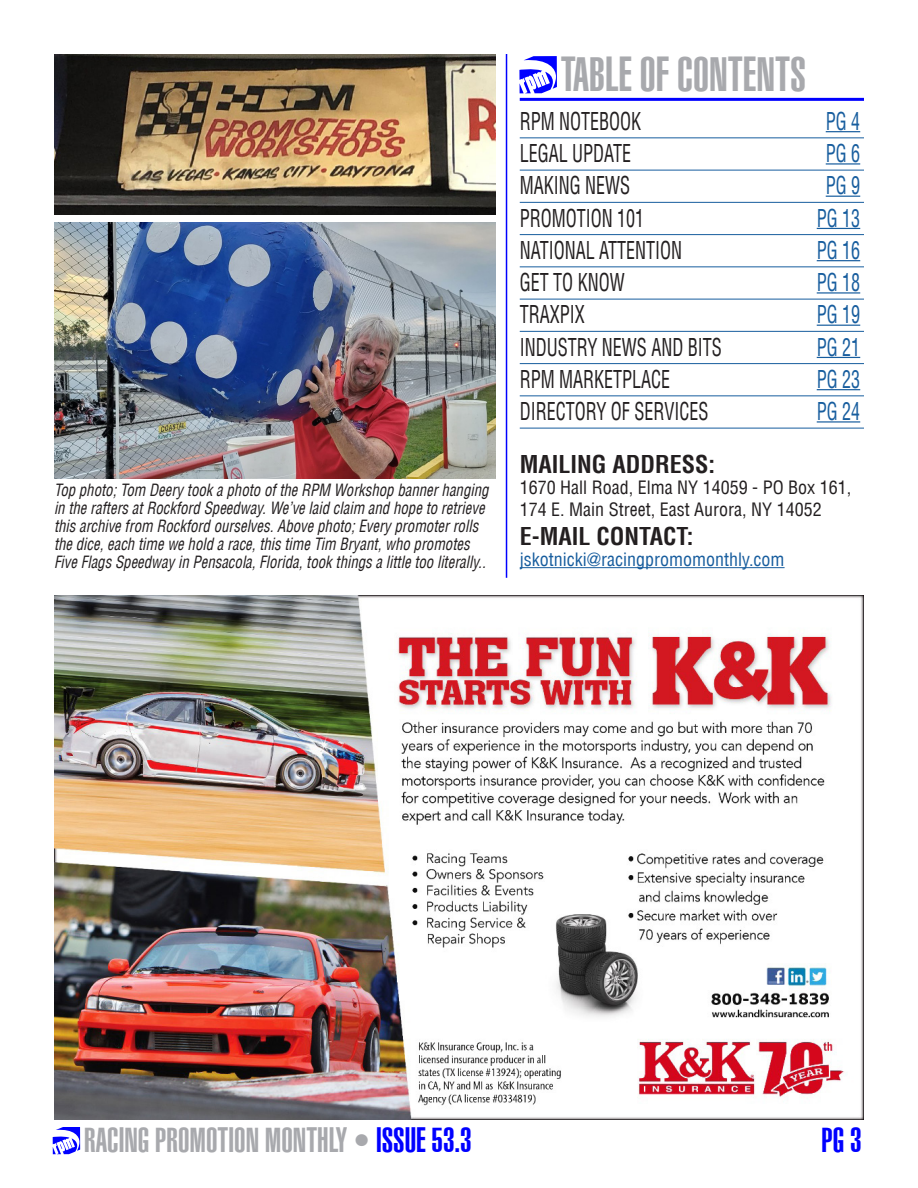
<style>
.page{position:relative;width:918px;height:1188px;background:#fff}
.page>*{position:absolute;margin:0;border:0;box-sizing:border-box;transform-origin:0 0}
.HEADER_TEXT{font:900 extra-condensed 48px "Helvetica";color:#a8a9ad}
.t1{font:900 extra-condensed 34.5px "Helvetica";color:#a8a9ad}
.t2{font:900 extra-condensed 34.5px "Helvetica";color:#00f}
.t3{font:condensed 24px "Helvetica";color:#231f20;scale:.75 1}
.t4{font:condensed 24px "Helvetica";color:#175d9e;scale:.75 1}
.Paragraph_Style_2{font:700 condensed 24px "Helvetica";color:#231f20}
.t5{font:condensed 18px/21.6px "Helvetica";color:#231f20}
.t6{font:condensed 18px "Helvetica";color:#175d9e}
.CAPTION_NEW{font:italic condensed 16.5px/18px "Helvetica";color:#231f20;scale:.9 1}
.s1{color:#00f}
</style>
<div class="page">
<svg style="left:53px;top:1127px;width:27px;height:27px"></svg>
<img style="left:54px;top:596px;width:810px;height:524px">
<hr style="left:520px;top:137px;width:344px;height:1px;background:#175d9e">
<hr style="left:826px;top:131px;width:34px;height:1px;background:#175d9e">
<hr style="left:520px;top:170px;width:344px;height:1px;background:#175d9e">
<hr style="left:826px;top:163px;width:34px;height:2px;background:#175d9e">
<hr style="left:520px;top:202px;width:344px;height:1px;background:#175d9e">
<hr style="left:826px;top:196px;width:34px;height:1px;background:#175d9e">
<hr style="left:520px;top:234px;width:344px;height:1px;background:#175d9e">
<hr style="left:817px;top:228px;width:43px;height:1px;background:#175d9e">
<hr style="left:520px;top:266px;width:344px;height:1px;background:#175d9e">
<hr style="left:817px;top:260px;width:43px;height:1px;background:#175d9e">
<hr style="left:520px;top:299px;width:344px;height:1px;background:#175d9e">
<hr style="left:817px;top:292px;width:43px;height:2px;background:#175d9e">
<hr style="left:520px;top:331px;width:344px;height:1px;background:#175d9e">
<hr style="left:817px;top:325px;width:43px;height:1px;background:#175d9e">
<hr style="left:520px;top:363px;width:344px;height:1px;background:#175d9e">
<hr style="left:817px;top:357px;width:43px;height:1px;background:#175d9e">
<hr style="left:520px;top:395px;width:344px;height:1px;background:#175d9e">
<hr style="left:817px;top:389px;width:43px;height:1px;background:#175d9e">
<hr style="left:520px;top:428px;width:344px;height:1px;background:#175d9e">
<hr style="left:817px;top:421px;width:43px;height:2px;background:#175d9e">
<img style="left:54px;top:54px;width:442px;height:161px">
<svg style="left:520px;top:57px;width:37px;height:36px"></svg>
<hr style="left:520px;top:98px;width:344px;height:3px;background:#00f">
<hr style="left:506px;top:54px;width:1px;height:524px;background:#00f">
<hr style="left:520px;top:567px;width:265px;height:1px;background:#175d9e">
<img style="left:54px;top:222px;width:442px;height:256px">
<p class="HEADER_TEXT" style="left:561px;top:53px;width:247px">TABLE OF CONTENTS</p>
<p class="CAPTION_NEW" style="left:54px;top:482px;width:484px">Top photo; Tom Deery took a photo of the RPM Workshop banner hanging in the rafters at Rockford Speedway. We’ve laid claim and hope to retrieve this archive from Rockford ourselves. Above photo; Every promoter rolls the dice, each time we hold a race, this time Tim Bryant, who promotes Five Flags Speedway in Pensacola, Florida, took things a little too literally..</p>
<p class="t3" style="left:520px;top:110px;width:164px">RPM NOTEBOOK</p>
<p class="t4" style="left:826px;top:110px;width:48px">PG 4</p>
<p class="t3" style="left:520px;top:142px;width:150px">LEGAL UPDATE</p>
<p class="t4" style="left:826px;top:142px;width:48px">PG 6</p>
<p class="t3" style="left:520px;top:174px;width:149px">MAKING NEWS</p>
<p class="t4" style="left:826px;top:174px;width:48px">PG 9</p>
<p class="t3" style="left:520px;top:207px;width:168px">PROMOTION 101</p>
<p class="t4" style="left:817px;top:207px;width:60px">PG 13</p>
<p class="t3" style="left:520px;top:239px;width:218px">NATIONAL ATTENTION</p>
<p class="t4" style="left:817px;top:239px;width:60px">PG 16</p>
<p class="t3" style="left:520px;top:271px;width:141px">GET TO KNOW</p>
<p class="t4" style="left:817px;top:271px;width:60px">PG 18</p>
<p class="t3" style="left:520px;top:303px;width:88px">TRAXPIX</p>
<p class="t4" style="left:817px;top:303px;width:60px">PG 19</p>
<p class="t3" style="left:520px;top:336px;width:271px">INDUSTRY NEWS AND BITS</p>
<p class="t4" style="left:817px;top:336px;width:60px">PG 21</p>
<p class="t3" style="left:520px;top:368px;width:202px">RPM MARKETPLACE</p>
<p class="t4" style="left:817px;top:368px;width:60px">PG 23</p>
<p class="t3" style="left:520px;top:400px;width:253px">DIRECTORY OF SERVICES</p>
<p class="t4" style="left:817px;top:400px;width:60px">PG 24</p>
<p class="Paragraph_Style_2" style="left:520px;top:452px;width:197px">MAILING ADDRESS:</p>
<p class="t5" style="left:520px;top:478px;width:333px">1670 Hall Road, Elma NY 14059 - PO Box 161,<br>174 E. Main Street, East Aurora, NY 14052</p>
<p class="Paragraph_Style_2" style="left:520px;top:524px;width:175px">E-MAIL CONTACT:</p>
<p class="t6" style="left:520px;top:551px;width:266px">jskotnicki@racingpromomonthly.com</p>
<h2 class="t1" style="left:84px;top:1124px;width:389px">RACING PROMOTION MONTHLY • <span class="s1">ISSUE 53.3</span></h2>
<h2 class="t2" style="left:821px;top:1124px;width:42px">PG 3</h2>
</div>
